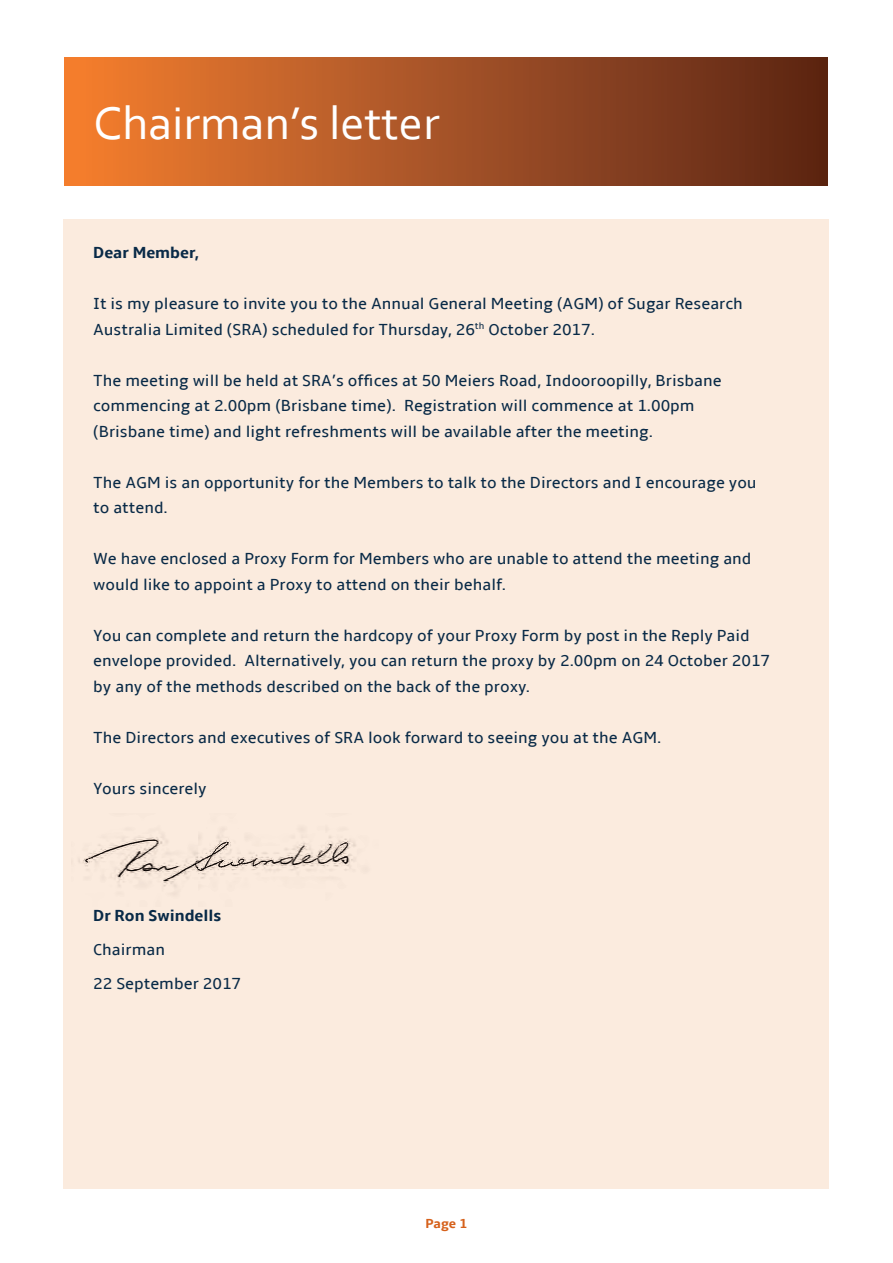
<style>
.page{position:relative;width:893px;height:1263px;background:#fff}
.page>*{position:absolute;margin:0;border:0;box-sizing:border-box;transform-origin:0 0}
.t1{font:48px "Corbel";color:#fff}
.t2{font:16.5px/25.5px "Amble";color:#092a47}
.t3{font:700 16.5px "Amble";color:#092a47}
.t4{font:700 13.5px "Amble";color:#d6611b}
</style>
<div class="page">
<div style="left:65px;top:58px;width:763px;height:127px;background:linear-gradient(to right,#f47f32,#592517)"></div>
<div style="left:64px;top:219px;width:765px;height:969px;background:#fbebde"></div>
<img style="left:78px;top:828px;width:278px;height:67px">
<h1 class="t1" style="left:93px;top:93px;width:348px">Chairman’s letter</h1>
<p class="t3" style="left:93px;top:243px;width:108px">Dear Member,</p>
<p class="t2" style="left:93px;top:291px;width:651px">It is my pleasure to invite you to the Annual General Meeting (AGM) of Sugar Research<br>Australia Limited (SRA) scheduled for Thursday, 26<sup>th</sup> October 2017.</p>
<p class="t2" style="left:93px;top:368px;width:630px">The meeting will be held at SRA’s offices at 50 Meiers Road, Indooroopilly, Brisbane commencing at 2.00pm (Brisbane time). Registration will commence at 1.00pm (Brisbane time) and light refreshments will be available after the meeting.</p>
<p class="t2" style="left:93px;top:470px;width:665px">The AGM is an opportunity for the Members to talk to the Directors and I encourage you to attend.</p>
<p class="t2" style="left:93px;top:546px;width:660px">We have enclosed a Proxy Form for Members who are unable to attend the meeting and would like to appoint a Proxy to attend on their behalf.</p>
<p class="t2" style="left:93px;top:623px;width:678px">You can complete and return the hardcopy of your Proxy Form by post in the Reply Paid envelope provided. Alternatively, you can return the proxy by 2.00pm on 24 October 2017 by any of the methods described on the back of the proxy.</p>
<p class="t2" style="left:93px;top:725px;width:570px">The Directors and executives of SRA look forward to seeing you at the AGM.</p>
<p class="t2" style="left:93px;top:776px;width:115px">Yours sincerely</p>
<p class="t3" style="left:93px;top:906px;width:130px">Dr Ron Swindells</p>
<p class="t2" style="left:93px;top:933px;width:149px;line-height:34px">Chairman<br>22 September 2017</p>
<p class="t4" style="left:426px;top:1215px;width:43px">Page 1</p>
</div>
